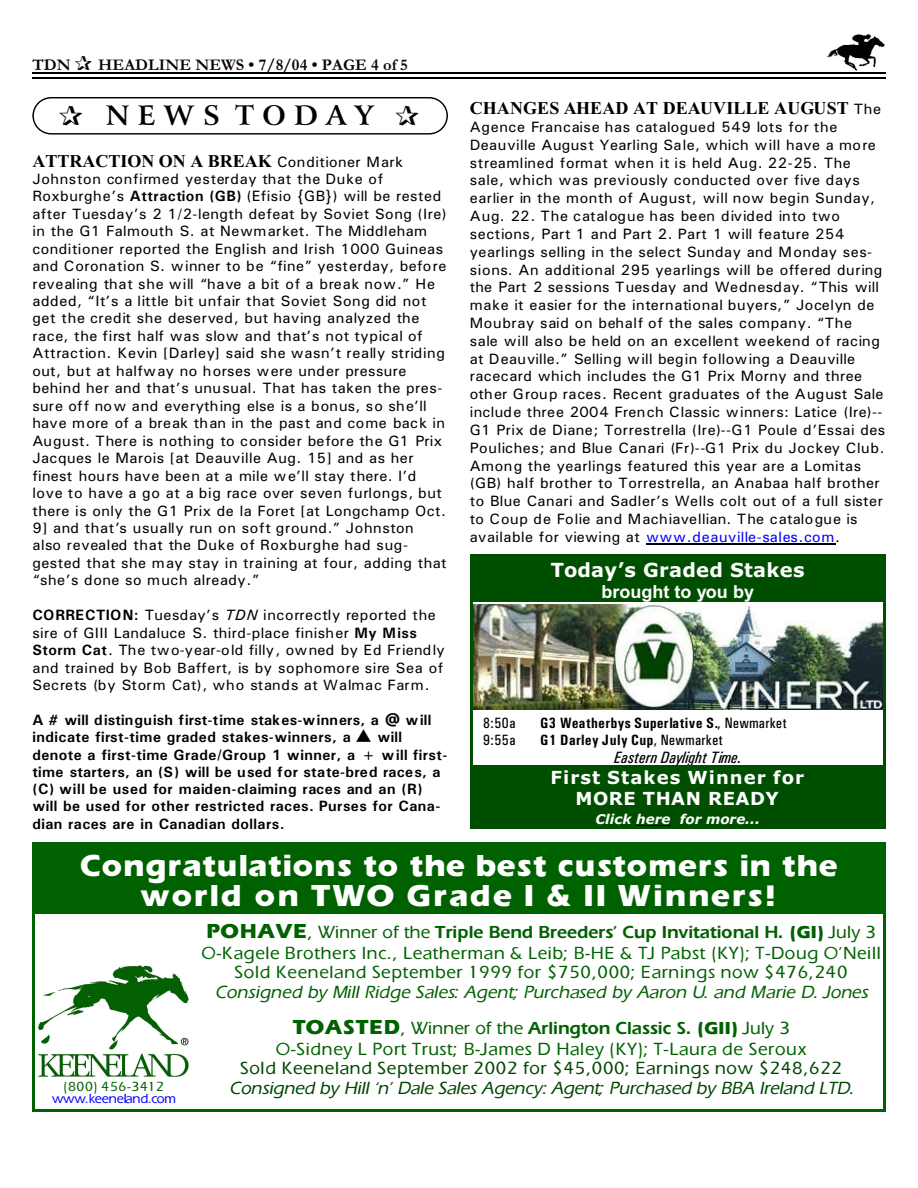
<style>
.page{position:relative;width:918px;height:1188px;background:#fff}
.page>*{position:absolute;margin:0;border:0;box-sizing:border-box;transform-origin:0 0}
.t1{font:900 31.35px/30.6px "Eraser";letter-spacing:.03em;color:#fff;text-align:center}
.t2{font:700 27px "Arrus BT";letter-spacing:.305em;color:#000}
.t3{font:700 19.5px "Verdana";letter-spacing:.015em;color:#fff}
.t4{font:18px/20.1px "Eraser";letter-spacing:.035em;color:#006100;text-align:center}
.t5{font:italic 18px/36.2px "Eraser";letter-spacing:.005em;color:#006100;text-align:center}
.t6{font:italic 18px "Eraser";letter-spacing:-.005em;color:#004700}
.t7{font:700 18px "Times New Roman";letter-spacing:.005em;color:#000}
.t8{font:18px "Eraser";letter-spacing:.035em;color:#004700}
.t9{font:700 18px/20.5px "Verdana";letter-spacing:.06em;color:#fff;text-align:center}
.t10{font:700 18px "Arial";color:#fff}
.t11{font:700 16.5px "Garamond";letter-spacing:.005em;color:#0f0000}
.t12{font:italic 16.5px "Univers Condensed";letter-spacing:.005em;color:#000}
.t13{font:15px/17.4px "Univers";letter-spacing:.03em;color:#000}
.t14{font:700 15px/17.2px "Univers";letter-spacing:.03em;color:#000}
.t15{font:700 15px "Univers Condensed";letter-spacing:.03em;color:#000}
.t16{font:15px "Univers Condensed";letter-spacing:.035em;color:#000}
.t17{font:italic 700 13.5px "Verdana";color:#fff}
.t18{font:13.5px "Eraser";letter-spacing:-.015em;color:#00f}
.t19{font:13.5px "Eraser";letter-spacing:.04em;color:#006100}
.s1{color:#001400}
.s2{font-family:"Univers";font-weight:400;font-size:15px}
.s3{font-weight:700}
.s4{font-style:italic}
.s5{color:#00f}
.s6{font-weight:400}
.s7{font-weight:900;font-size:21px}
.s8{font-weight:900}
.s9{font-weight:900;font-style:normal;font-size:21px}
.s10{font-style:normal}
.s11{font-weight:700;font-style:normal}
.s12{font-weight:900;font-style:normal}
</style>
<div class="page">
<img style="left:826px;top:34px;width:59px;height:36px">
<hr style="left:32px;top:72px;width:853px;height:1px;background:#000">
<hr style="left:32px;top:77px;width:853px;height:2px;background:#000">
<div style="left:35px;top:845px;width:847px;height:69px;background:#006100"></div>
<img style="left:38px;top:966px;width:150px;height:111px">
<hr style="left:32px;top:842px;width:3px;height:270px;background:#006100">
<hr style="left:883px;top:842px;width:2px;height:270px;background:#006100">
<hr style="left:32px;top:842px;width:853px;height:3px;background:#006100">
<hr style="left:32px;top:1110px;width:853px;height:2px;background:#006100">
<div style="left:32px;top:97px;width:416px;height:38px;border:1px solid #000;border-radius:18px"></div>
<img style="left:473px;top:604px;width:409px;height:105px">
<div style="left:473px;top:557px;width:409px;height:45px;background:#004f00"></div>
<div style="left:473px;top:765px;width:409px;height:61px;background:#004f00"></div>
<hr style="left:636px;top:825px;width:34px;height:1px;background:#000">
<hr style="left:470px;top:554px;width:3px;height:275px;background:#004f00">
<hr style="left:883px;top:554px;width:2px;height:275px;background:#004f00">
<hr style="left:470px;top:554px;width:415px;height:3px;background:#004f00">
<hr style="left:470px;top:826px;width:415px;height:3px;background:#004f00">
<hr style="left:646px;top:543px;width:189px;height:1px;background:#000">
<p class="t11" style="left:32px;top:59px;width:40px">TDN</p>
<p class="t11" style="left:98px;top:59px;width:311px">HEADLINE NEWS • 7/8/04 • PAGE 4 of <span class="s1">5</span></p>
<h2 class="t2" style="left:106px;top:105px;width:269px">NEWS TODAY</h2>
<p class="t7" style="left:32px;top:154px;width:372px">ATTRACTION ON A BREAK <span class="s2">Conditioner Mark</span></p>
<p class="t13" style="left:32px;top:171px;width:416px">Johnston confirmed yesterday that the Duke of Roxburghe’s <span class="s3">Attraction (GB)</span> (Efisio {GB}) will be rested after Tuesday’s 2 1/2-length defeat by Soviet Song (Ire) in the G1 Falmouth S. at Newmarket. The Middleham conditioner reported the English and Irish 1000 Guineas and Coronation S. winner to be “fine” yesterday, before revealing that she will “have a bit of a break now.” He added, “It’s a little bit unfair that Soviet Song did not get the credit she deserved, but having analyzed the race, the first half was slow and that’s not typical of Attraction. Kevin [Darley] said she wasn’t really striding out, but at halfway no horses were under pressure behind her and that’s unusual. That has taken the pres&shy;sure off now and everything else is a bonus, so she’ll have more of a break than in the past and come back in August. There is nothing to consider before the G1 Prix Jacques le Marois [at Deauville Aug. 15] and as her finest hours have been at a mile we’ll stay there. I’d love to have a go at a big race over seven furlongs, but there is only the G1 Prix de la Foret [at Longchamp Oct.<br>9] and that’s usually run on soft ground.” Johnston<br>also revealed that the Duke of Roxburghe had sug&shy;gested that she may stay in training at four, adding that “she’s done so much already.”</p>
<p class="t13" style="left:32px;top:608px;width:414px"><span class="s3">CORRECTION:</span> Tuesday’s <span class="s4">TDN</span> incorrectly reported the sire of GIII Landaluce S. third-place finisher <span class="s3">My Miss Storm Cat</span>. The two-year-old filly, owned by Ed Friendly and trained by Bob Baffert, is by sophomore sire Sea of Secrets (by Storm Cat), who stands at Walmac Farm.</p>
<p class="t14" style="left:32px;top:712px;width:417px">A # will distinguish first-time stakes-winners, a @ will indicate first-time graded stakes-winners, a ▲ will denote a first-time Grade/Group 1 winner, a + will first&shy;time starters, an (S) will be used for state-bred races, a (C) will be used for maiden-claiming races and an (R) will be used for other restricted races. Purses for Cana&shy;dian races are in Canadian dollars.</p>
<p class="t7" style="left:470px;top:102px;width:413px">CHANGES AHEAD AT DEAUVILLE AUGUST <span class="s2">The</span></p>
<p class="t13" style="left:470px;top:119px;width:417px;line-height:17.9px">Agence Francaise has catalogued 549 lots for the Deauville August Yearling Sale, which will have a more streamlined format when it is held Aug. 22-25. The sale, which was previously conducted over five days earlier in the month of August, will now begin Sunday, Aug. 22. The catalogue has been divided into two sections, Part 1 and Part 2. Part 1 will feature 254 yearlings selling in the select Sunday and Monday ses&shy;sions. An additional 295 yearlings will be offered during the Part 2 sessions Tuesday and Wednesday. “This will make it easier for the international buyers,” Jocelyn de Moubray said on behalf of the sales company. “The<br>sale will also be held on an excellent weekend of racing at Deauville.” Selling will begin following a Deauville racecard which includes the G1 Prix Morny and three other Group races. Recent graduates of the August Sale include three 2004 French Classic winners: Latice (Ire)-- G1 Prix de Diane; Torrestrella (Ire)--G1 Poule d’Essai des Pouliches; and Blue Canari (Fr)--G1 Prix du Jockey Club.<br>Among the yearlings featured this year are a Lomitas (GB) half brother to Torrestrella, an Anabaa half brother to Blue Canari and Sadler’s Wells colt out of a full sister to Coup de Folie and Machiavellian. The catalogue is available for viewing at <span class="s5">www.deauville-sales.com</span>.</p>
<h3 class="t3" style="left:551px;top:563px;width:255px">Today’s Graded Stakes</h3>
<p class="t10" style="left:602px;top:585px;width:154px">brought to you by</p>
<p class="t16" style="left:483px;top:717px;width:34px">8:50a</p>
<p class="t15" style="left:540px;top:717px;width:248px">G3 Weatherbys Superlative S.<span class="s6">, Newmarket</span></p>
<p class="t16" style="left:483px;top:735px;width:34px">9:55a</p>
<p class="t15" style="left:540px;top:735px;width:184px">G1 Darley July Cup<span class="s6">, Newmarket</span></p>
<p class="t12" style="left:614px;top:752px;width:129px">Eastern Daylight Time.</p>
<p class="t9" style="left:550px;top:769px;width:255px">First Stakes Winner for<br>MORE THAN READY</p>
<p class="t17" style="left:595px;top:813px;width:166px">Click here for more...</p>
<h1 class="t1" style="left:80px;top:853px;width:759px">Congratulations to the best customers in the world on TWO Grade I &amp; II Winners!</h1>
<p class="t19" style="left:63px;top:1082px;width:102px">(800) 456-3412</p>
<p class="t18" style="left:52px;top:1093px;width:126px">www.keeneland.com</p>
<p class="t4" style="left:201px;top:924px;width:681px"><span class="s7">POHAVE</span>, Winner of the <span class="s3">Triple Bend Breeders’ Cup Invitational H.</span> <span class="s8">(GI)</span> July 3<br>O-Kagele Brothers Inc., Leatherman &amp; Leib; B-HE &amp; TJ Pabst (KY); T-Doug O’Neill<br>Sold Keeneland September 1999 for $750,000; Earnings now $476,240</p>
<p class="t5" style="left:215px;top:976px;width:655px">Consigned by Mill Ridge Sales: Agent; Purchased by Aaron U. and Marie D. Jones<br><span class="s9">TOASTED</span><span class="s10">, Winner of the</span> <span class="s11">Arlington Classic S.</span> <span class="s12">(GII)</span> <span class="s10">July 3</span></p>
<p class="t4" style="left:276px;top:1040px;width:532px">O-Sidney L Port Trust; B-James D Haley (KY); T-Laura de Seroux</p>
<p class="t8" style="left:240px;top:1062px;width:604px">Sold Keeneland September 2002 for $45,000; Earnings now $248,622</p>
<p class="t6" style="left:229px;top:1082px;width:626px">Consigned by Hill ‘n’ Dale Sales Agency: Agent; Purchased by BBA Ireland LTD.</p>
</div>
